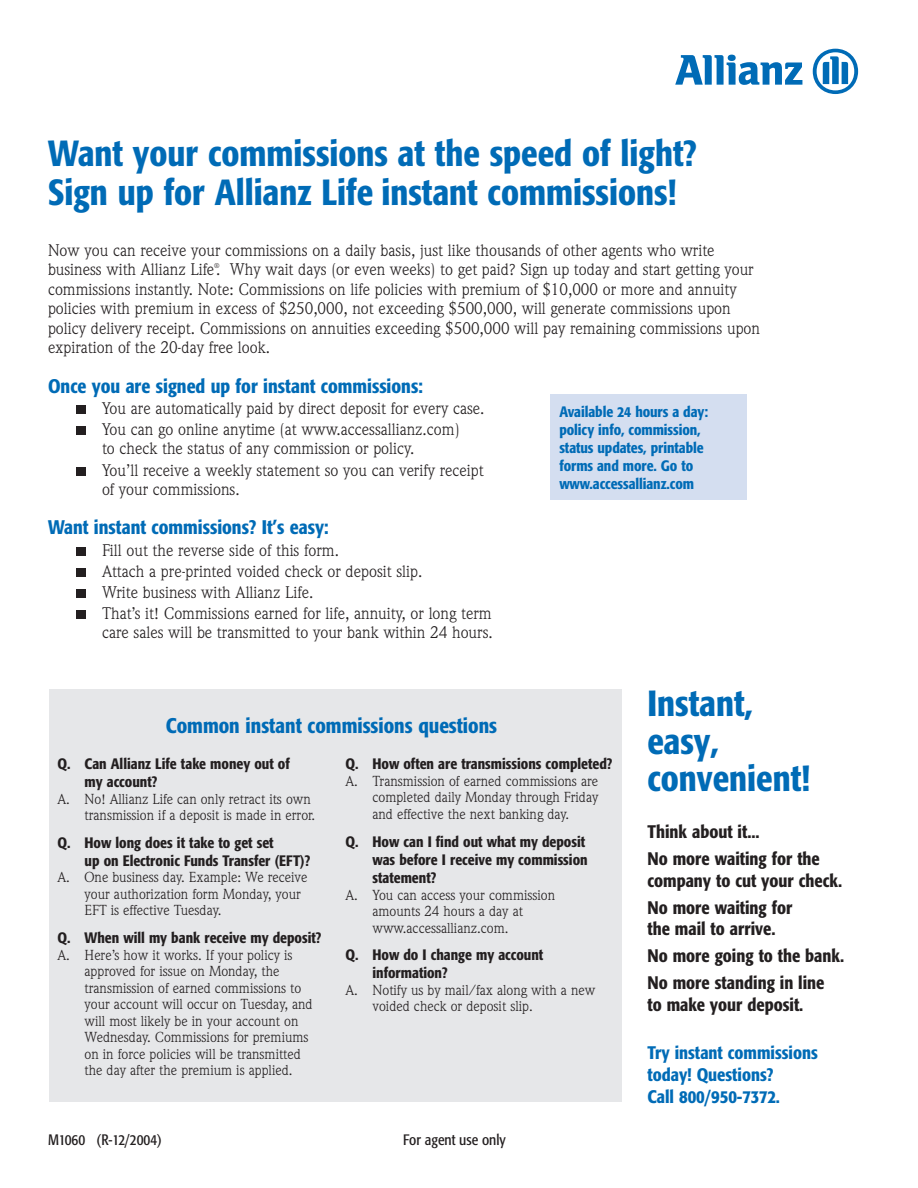
<style>
.page{position:relative;width:918px;height:1188px;background:#fff}
.page>*{position:absolute;margin:0;border:0;box-sizing:border-box;transform-origin:0 0}
.t1{font:500 36px/37.5px "Formata Condensed";color:#006bb6}
.t2{font:500 21px "Formata Condensed";color:#006bb6}
.t3{font:500 19.5px "Formata Condensed";color:#006bb6}
.t4{font:500 18px/27px "Formata Condensed";color:#231f20}
.t5{font:500 18px/21.6px "Formata Condensed";color:#006bb6}
.t6{font:16.5px/21.1px "Weidemann";color:#231f20}
.t7{font:500 15px/18px "Formata Condensed";color:#231f20}
.t8{font:500 15px/18px "Formata Condensed";letter-spacing:-.005em;color:#006bb6}
.t9{font:15px "Formata Condensed";color:#231f20}
.t10{font:14.25px/16.5px "Weidemann";color:#231f20}
.t11{font:6.75px "Weidemann";color:#231f20}
</style>
<div class="page">
<div style="left:49px;top:689px;width:573px;height:413px;background:#e6e7e9"></div>
<svg style="left:675px;top:55px;width:127px;height:30px"></svg>
<svg style="left:813px;top:49px;width:45px;height:45px"></svg>
<div style="left:76px;top:610px;width:10px;height:9px;background:#231f20"></div>
<div style="left:76px;top:589px;width:10px;height:9px;background:#231f20"></div>
<div style="left:76px;top:568px;width:10px;height:9px;background:#231f20"></div>
<div style="left:76px;top:547px;width:10px;height:9px;background:#231f20"></div>
<div style="left:76px;top:467px;width:10px;height:9px;background:#231f20"></div>
<div style="left:76px;top:426px;width:10px;height:9px;background:#231f20"></div>
<div style="left:76px;top:405px;width:10px;height:9px;background:#231f20"></div>
<div style="left:550px;top:395px;width:197px;height:105px;background:#d4def0"></div>
<h1 class="t1" style="left:48px;top:137px;width:651px;line-height:39px">Want your commissions at the speed of light?<br>Sign up for Allianz Life instant commissions!</h1>
<p class="t6" style="left:48px;top:242px;width:707px;line-height:19.5px">Now you can receive your commissions on a daily basis, just like thousands of other agents who write business with Allianz Life. Why wait days (or even weeks) to get paid? Sign up today and start getting your</p>
<p class="t11" style="left:214px;top:263px;width:7px">®</p>
<p class="t6" style="left:48px;top:281px;width:714px;line-height:19.5px">commissions instantly. Note: Commissions on life policies with premium of $10,000 or more and annuity policies with premium in excess of $250,000, not exceeding $500,000, will generate commissions upon policy delivery receipt. Commissions on annuities exceeding $500,000 will pay remaining commissions upon expiration of the 20-day free look.</p>
<p class="t3" style="left:48px;top:378px;width:377px">Once you are signed up for instant commissions:</p>
<p class="t6" style="left:102px;top:399px;width:384px">You are automatically paid by direct deposit for every case.<br>You can go online anytime (at www.accessallianz.com)</p>
<p class="t6" style="left:102px;top:440px;width:383px">to check the status of any commission or policy.<br>You’ll receive a weekly statement so you can verify receipt</p>
<p class="t6" style="left:102px;top:480px;width:139px">of your commissions.</p>
<p class="t3" style="left:48px;top:519px;width:282px">Want instant commissions? It’s easy:</p>
<p class="t6" style="left:102px;top:541px;width:391px">Fill out the reverse side of this form.<br>Attach a pre-printed voided check or deposit slip.<br>Write business with Allianz Life.<br>That’s it! Commissions earned for life, annuity, or long term</p>
<p class="t6" style="left:102px;top:624px;width:392px">care sales will be transmitted to your bank within 24 hours.</p>
<p class="t8" style="left:559px;top:404px;width:150px">Available 24 hours a day: policy info, commission, status updates, printable forms and more. Go to www.accessallianz.com</p>
<p class="t2" style="left:166px;top:717px;width:333px">Common instant commissions questions</p>
<p class="t7" style="left:85px;top:756px;width:207px;text-indent:-27px">Q. Can Allianz Life take money out of my account?</p>
<p class="t10" style="left:58px;top:792px;width:259px;text-align:right">A. No! Allianz Life can only retract its own transmission if a deposit is made in error.</p>
<p class="t7" style="left:85px;top:835px;width:227px;text-indent:-27px">Q. How long does it take to get set<br>up on Electronic Funds Transfer (EFT)?</p>
<p class="t10" style="left:85px;top:870px;width:224px;text-indent:-27px">A. One business day. Example: We receive your authorization form Monday, your<br>EFT is effective Tuesday.</p>
<p class="t7" style="left:58px;top:930px;width:265px">Q. When will my bank receive my deposit?</p>
<p class="t10" style="left:85px;top:948px;width:230px;text-indent:-27px">A. Here’s how it works. If your policy is approved for issue on Monday, the transmission of earned commissions to your account will occur on Tuesday, and will most likely be in your account on Wednesday. Commissions for premiums on in force policies will be transmitted the day after the premium is applied.</p>
<p class="t7" style="left:345px;top:756px;width:269px">Q. How often are transmissions completed?</p>
<p class="t10" style="left:372px;top:774px;width:228px;text-align:justify;text-indent:-27px">A. Transmission of earned commissions are completed daily Monday through Friday and effective the next banking day.</p>
<p class="t7" style="left:372px;top:834px;width:217px;text-indent:-27px">Q. How can I find out what my deposit was before I receive my commission statement?</p>
<p class="t10" style="left:372px;top:888px;width:184px;text-indent:-27px">A. You can access your commission amounts 24 hours a day at www.accessallianz.com.</p>
<p class="t7" style="left:372px;top:947px;width:172px;text-indent:-27px">Q. How do I change my account information?</p>
<p class="t10" style="left:372px;top:983px;width:224px;text-indent:-27px">A. Notify us by mail/fax along with a new voided check or deposit slip.</p>
<p class="t9" style="left:48px;top:1134px;width:115px">M1060 (R-12/2004)</p>
<p class="t9" style="left:403px;top:1134px;width:104px">For agent use only</p>
<h1 class="t1" style="left:648px;top:688px;width:164px">Instant, easy, convenient!</h1>
<p class="t4" style="left:648px;top:820px;width:174px">Think about it...<br>No more waiting for the</p>
<p class="t4" style="left:648px;top:868px;width:196px">company to cut your check.<br>No more waiting for</p>
<p class="t4" style="left:648px;top:917px;width:198px">the mail to arrive.<br>No more going to the bank.<br>No more standing in line</p>
<p class="t4" style="left:648px;top:992px;width:157px">to make your deposit.</p>
<p class="t5" style="left:648px;top:1044px;width:172px">Try instant commissions today! Questions?<br>Call 800/950-7372.</p>
</div>
